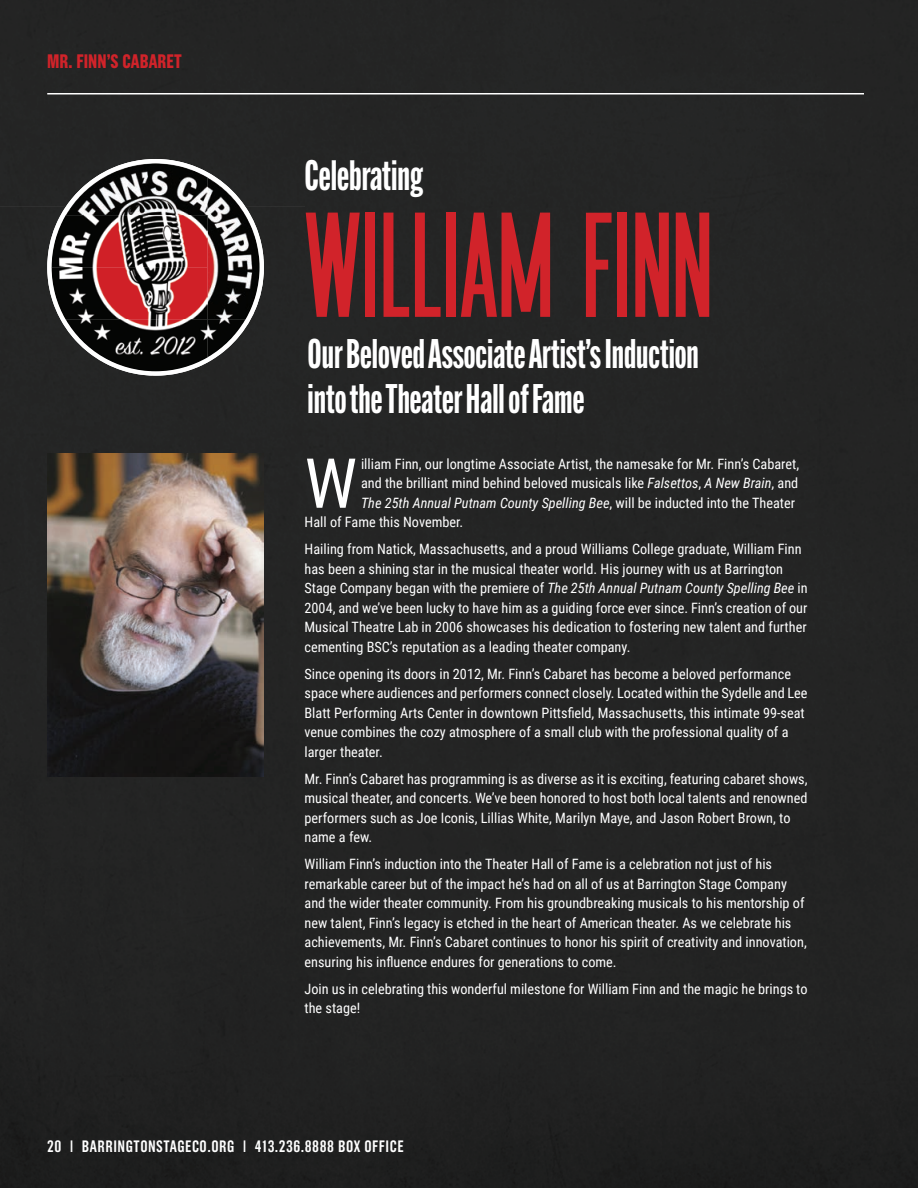
<style>
.page{position:relative;width:918px;height:1188px;background:#fff}
.page>*{position:absolute;margin:0;border:0;box-sizing:border-box;transform-origin:0 0}
.t1{font:700 115.5px "The National";color:#d1232a}
.t2{font:69.15px "Roboto Condensed";color:#fff}
.t3{font:700 41.55px "Alternate Gothic Comp ATF";color:#fff}
.t4{font:700 40.5px/45px "Alternate Gothic Comp ATF";color:#fff}
.t5{font:700 19.5px "Grotzec Head Condensed";color:#d1232a}
.t6{font:600 16.5px "Grotzec Head Condensed";letter-spacing:.03em;color:#fff}
.t7{font:14.25px/19.5px "Roboto Condensed";color:#fff}
.t8{font:italic 14.25px "Roboto Condensed";color:#fff}
.s1{font-style:italic}
.s2{font-style:normal}
</style>
<div class="page">
<div style="left:0;top:0;width:306px;height:206px;background:#242424"></div>
<div style="left:306px;top:0;width:510px;height:258px;background:#242525"></div>
<div style="left:816px;top:0;width:102px;height:1188px;background:#232423"></div>
<div style="left:0;top:206px;width:102px;height:982px;background:#232423"></div>
<div style="left:260px;top:206px;width:46px;height:52px;background:#242525"></div>
<div style="left:255px;top:258px;width:561px;height:930px;background:#242424"></div>
<div style="left:102px;top:371px;width:51px;height:817px;background:#222323"></div>
<div style="left:204px;top:319px;width:51px;height:869px;background:#222323"></div>
<div style="left:153px;top:371px;width:51px;height:817px;background:#232323"></div>
<img style="left:66px;top:163px;width:142px;height:52px">
<img style="left:207px;top:177px;width:53px;height:142px">
<img style="left:52px;top:215px;width:156px;height:104px">
<img style="left:65px;top:319px;width:143px;height:52px">
<img style="left:207px;top:319px;width:39px;height:38px">
<img style="left:47px;top:453px;width:216px;height:324px">
<hr style="left:47px;top:93px;width:817px;height:1px;background:#fff">
<h3 class="t5" style="left:47px;top:50px;width:136px">MR. FINN’S CABARET</h3>
<h3 class="t3" style="left:305px;top:149px;width:120px">Celebrating</h3>
<h1 class="t1" style="left:305px;top:188px;width:410px">WILLIAM FINN</h1>
<h3 class="t4" style="left:308px;top:330px;width:393px">Our Beloved Associate Artist’s Induction into the Theater Hall of Fame</h3>
<h2 class="t2" style="left:305px;top:435px;width:54px">W</h2>
<p class="t7" style="left:361px;top:453px;width:440px">illiam Finn, our longtime Associate Artist, the namesake for Mr. Finn’s Cabaret,</p>
<p class="t7" style="left:361px;top:473px;width:439px">and the brilliant mind behind beloved musicals like <span class="s1">Falsettos</span>, <span class="s1">A New Brain</span>, and</p>
<p class="t8" style="left:361px;top:493px;width:436px">The 25th Annual Putnam County Spelling Bee<span class="s2">, will be inducted into the Theater</span></p>
<p class="t7" style="left:305px;top:512px;width:160px">Hall of Fame this November.</p>
<p class="t7" style="left:305px;top:539px;width:505px">Hailing from Natick, Massachusetts, and a proud Williams College graduate, William Finn has been a shining star in the musical theater world. His journey with us at Barrington Stage Company began with the premiere of <span class="s1">The 25th Annual Putnam County Spelling Bee</span> in 2004, and we’ve been lucky to have him as a guiding force ever since. Finn’s creation of our Musical Theatre Lab in 2006 showcases his dedication to fostering new talent and further cementing BSC’s reputation as a leading theater company.</p>
<p class="t7" style="left:305px;top:664px;width:504px">Since opening its doors in 2012, Mr. Finn’s Cabaret has become a beloved performance space where audiences and performers connect closely. Located within the Sydelle and Lee Blatt Performing Arts Center in downtown Pittsfield, Massachusetts, this intimate 99-seat venue combines the cozy atmosphere of a small club with the professional quality of a larger theater.</p>
<p class="t7" style="left:305px;top:769px;width:505px">Mr. Finn’s Cabaret has programming is as diverse as it is exciting, featuring cabaret shows, musical theater, and concerts. We’ve been honored to host both local talents and renowned performers such as Joe Iconis, Lillias White, Marilyn Maye, and Jason Robert Brown, to name a few.</p>
<p class="t7" style="left:305px;top:854px;width:504px">William Finn’s induction into the Theater Hall of Fame is a celebration not just of his remarkable career but of the impact he’s had on all of us at Barrington Stage Company and the wider theater community. From his groundbreaking musicals to his mentorship of new talent, Finn’s legacy is etched in the heart of American theater. As we celebrate his achievements, Mr. Finn’s Cabaret continues to honor his spirit of creativity and innovation, ensuring his influence endures for generations to come.</p>
<p class="t7" style="left:305px;top:979px;width:504px">Join us in celebrating this wonderful milestone for William Finn and the magic he brings to the stage!</p>
<p class="t6" style="left:47px;top:1137px;width:358px">20 | BARRINGTONSTAGECO.ORG | 413.236.8888 BOX OFFICE</p>
</div>
